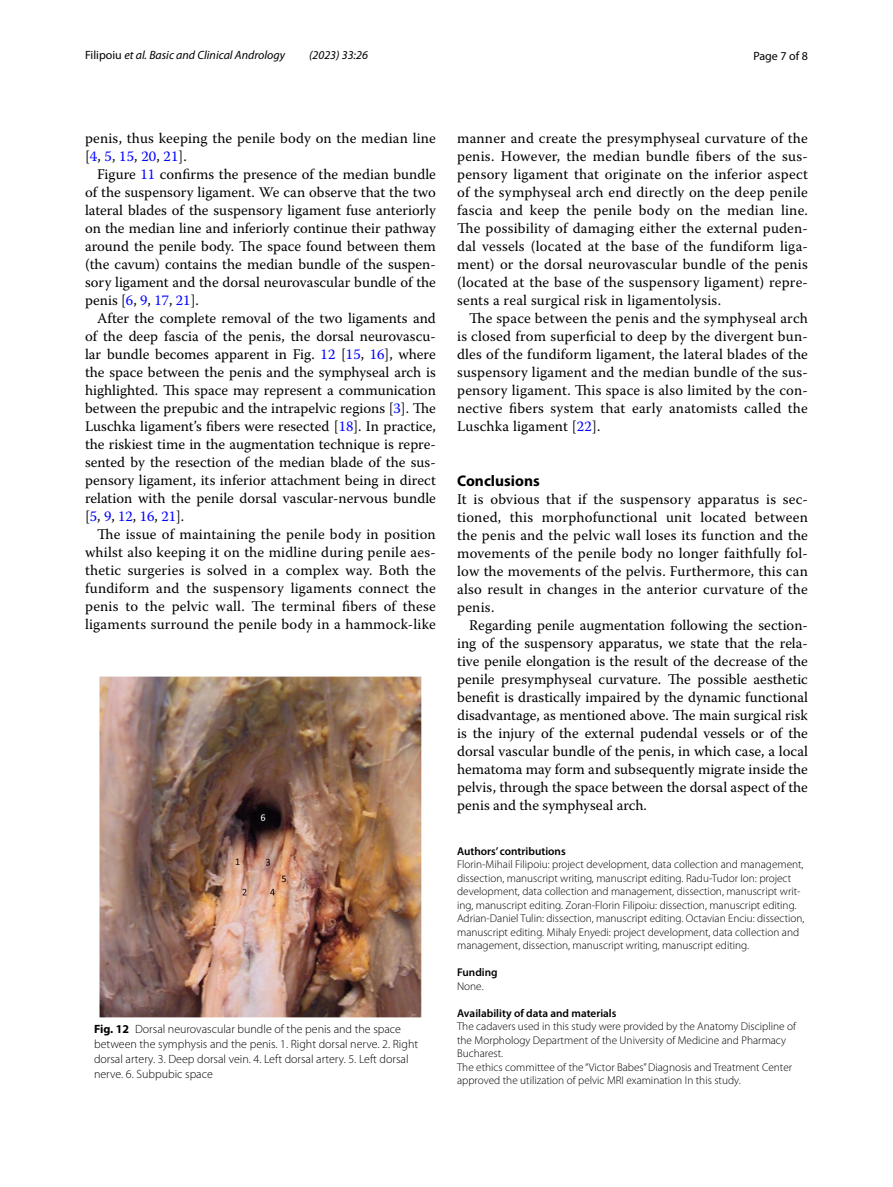
<style>
.page{position:relative;width:893px;height:1187px;background:#fff}
.page>*{position:absolute;margin:0;border:0;box-sizing:border-box;transform-origin:0 0}
.t1{font:700 15.45px "Myriad Pro";color:#000}
.t2{font:14.7px/18px "Warnock Pro";letter-spacing:.01em;color:#000;text-align:justify}
.t3{font:300 12px/15px "Myriad Pro";color:#000}
.t4{font:italic 12px "Myriad Pro";color:#000}
.t5{font:12px "Myriad Pro";color:#000}
.t6{font:300 11.25px/13.5px "Myriad Pro";color:#000}
.t7{font:600 11.25px "Myriad Pro";color:#000}
.s1{font-style:normal}
.s2{color:#00f}
.s3{font-weight:700}
</style>
<div class="page">
<img style="left:100px;top:676px;width:321px;height:341px">
<p class="t4" style="left:85px;top:48px;width:202px"><span class="s1">Filipoiu</span> et al. Basic and Clinical Andrology</p>
<p class="t4" style="left:309px;top:48px;width:60px">(2023) 33:26</p>
<p class="t5" style="left:753px;top:48px;width:56px">Page 7 of 8</p>
<p class="t2" style="left:85px;top:128px;width:352px">penis, thus keeping the penile body on the median line [<span class="s2">4</span>, <span class="s2">5</span>, <span class="s2">15</span>, <span class="s2">20</span>, <span class="s2">21</span>].</p>
<p class="t2" style="left:85px;top:164px;width:352px;text-indent:12px">Figure <span class="s2">11</span> confirms the presence of the median bundle of the suspensory ligament. We can observe that the two lateral blades of the suspensory ligament fuse anteriorly on the median line and inferiorly continue their pathway around the penile body. The space found between them (the cavum) contains the median bundle of the suspen&shy;sory ligament and the dorsal neurovascular bundle of the penis [<span class="s2">6</span>, <span class="s2">9</span>, <span class="s2">17</span>, <span class="s2">21</span>].</p>
<p class="t2" style="left:85px;top:308px;width:352px;text-indent:12px">After the complete removal of the two ligaments and of the deep fascia of the penis, the dorsal neurovascu&shy;lar bundle becomes apparent in Fig. <span class="s2">12</span> [<span class="s2">15</span>, <span class="s2">16</span>], where the space between the penis and the symphyseal arch is highlighted. This space may represent a communication between the prepubic and the intrapelvic regions [<span class="s2">3</span>]. The Luschka ligament’s fibers were resected [<span class="s2">18</span>]. In practice, the riskiest time in the augmentation technique is repre&shy;sented by the resection of the median blade of the sus&shy;pensory ligament, its inferior attachment being in direct relation with the penile dorsal vascular-nervous bundle [<span class="s2">5</span>, <span class="s2">9</span>, <span class="s2">12</span>, <span class="s2">16</span>, <span class="s2">21</span>].</p>
<p class="t2" style="left:85px;top:524px;width:352px;text-indent:12px">The issue of maintaining the penile body in position whilst also keeping it on the midline during penile aes&shy;thetic surgeries is solved in a complex way. Both the fundiform and the suspensory ligaments connect the penis to the pelvic wall. The terminal fibers of these ligaments surround the penile body in a hammock-like</p>
<p class="t3" style="left:94px;top:1021px;width:326px"><span class="s3">Fig. 12</span> Dorsal neurovascular bundle of the penis and the space between the symphysis and the penis. 1. Right dorsal nerve. 2. Right dorsal artery. 3. Deep dorsal vein. 4. Left dorsal artery. 5. Left dorsal nerve. 6. Subpubic space</p>
<p class="t2" style="left:457px;top:128px;width:352px">manner and create the presymphyseal curvature of the penis. However, the median bundle fibers of the sus&shy;pensory ligament that originate on the inferior aspect of the symphyseal arch end directly on the deep penile fascia and keep the penile body on the median line.<br>The possibility of damaging either the external puden&shy;dal vessels (located at the base of the fundiform liga&shy;ment) or the dorsal neurovascular bundle of the penis (located at the base of the suspensory ligament) repre&shy;sents a real surgical risk in ligamentolysis.</p>
<p class="t2" style="left:457px;top:308px;width:352px;text-indent:12px">The space between the penis and the symphyseal arch is closed from superficial to deep by the divergent bun&shy;dles of the fundiform ligament, the lateral blades of the suspensory ligament and the median bundle of the sus&shy;pensory ligament. This space is also limited by the con&shy;nective fibers system that early anatomists called the Luschka ligament [<span class="s2">22</span>].</p>
<p class="t1" style="left:457px;top:470px;width:84px">Conclusions</p>
<p class="t2" style="left:457px;top:489px;width:352px">It is obvious that if the suspensory apparatus is sec&shy;tioned, this morphofunctional unit located between the penis and the pelvic wall loses its function and the movements of the penile body no longer faithfully fol&shy;low the movements of the pelvis. Furthermore, this can also result in changes in the anterior curvature of the penis.</p>
<p class="t2" style="left:457px;top:615px;width:352px;text-indent:12px">Regarding penile augmentation following the section&shy;ing of the suspensory apparatus, we state that the rela&shy;tive penile elongation is the result of the decrease of the penile presymphyseal curvature. The possible aesthetic benefit is drastically impaired by the dynamic functional disadvantage, as mentioned above. The main surgical risk is the injury of the external pudendal vessels or of the dorsal vascular bundle of the penis, in which case, a local hematoma may form and subsequently migrate inside the pelvis, through the space between the dorsal aspect of the penis and the symphyseal arch.</p>
<p class="t7" style="left:457px;top:843px;width:110px">Authors’ contributions</p>
<p class="t6" style="left:457px;top:858px;width:349px">Florin-Mihail Filipoiu: project development, data collection and management, dissection, manuscript writing, manuscript editing. Radu-Tudor Ion: project development, data collection and management, dissection, manuscript writ‑ ing, manuscript editing. Zoran-Florin Filipoiu: dissection, manuscript editing.<br>Adrian-Daniel Tulin: dissection, manuscript editing. Octavian Enciu: dissection, manuscript editing. Mihaly Enyedi: project development, data collection and management, dissection, manuscript writing, manuscript editing.</p>
<p class="t7" style="left:457px;top:965px;width:42px">Funding</p>
<p class="t6" style="left:457px;top:979px;width:28px">None.</p>
<p class="t7" style="left:457px;top:1005px;width:161px">Availability of data and materials</p>
<p class="t6" style="left:457px;top:1020px;width:340px">The cadavers used in this study were provided by the Anatomy Discipline of the Morphology Department of the University of Medicine and Pharmacy Bucharest.<br>The ethics committee of the “Victor Babes” Diagnosis and Treatment Center approved the utilization of pelvic MRI examination In this study.</p>
</div>
